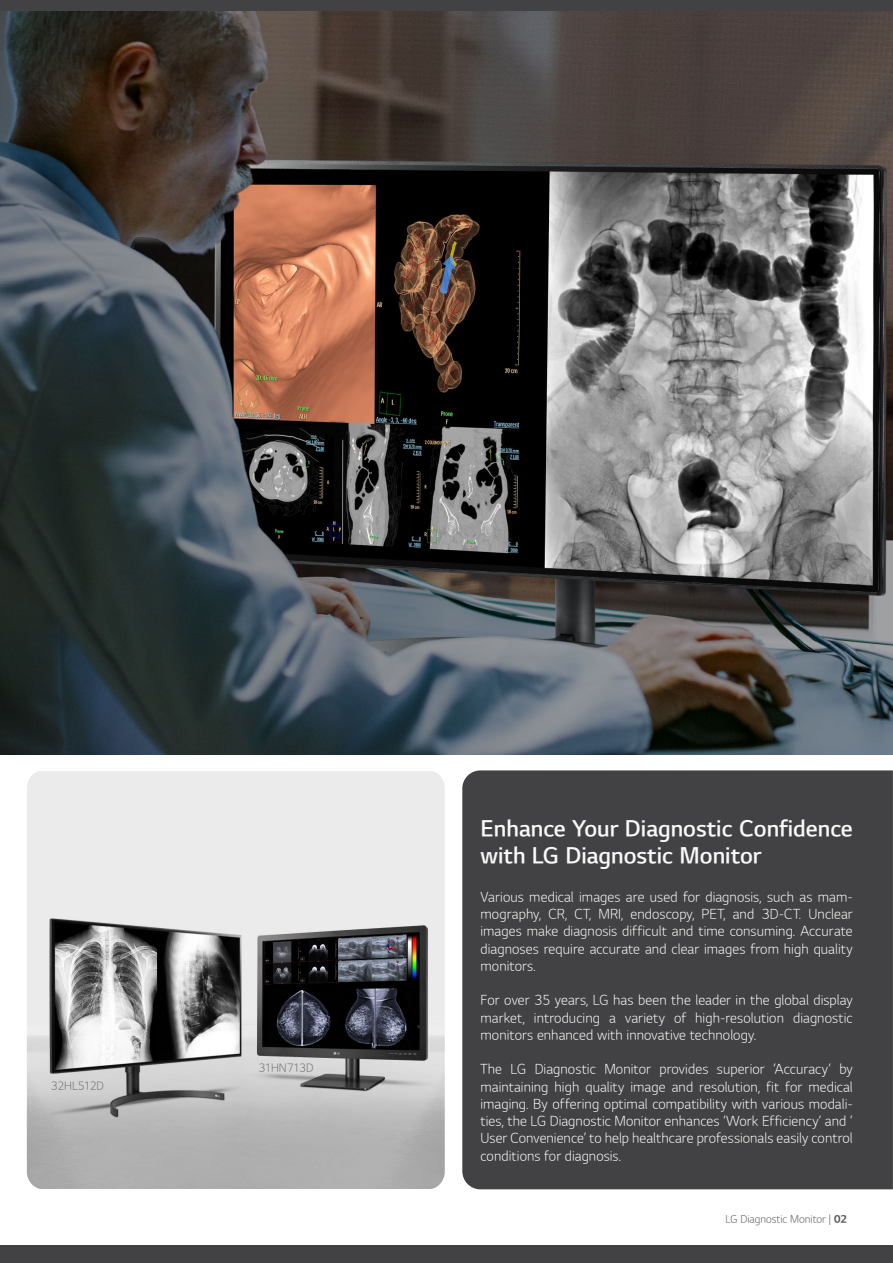
<style>
.page{position:relative;width:893px;height:1263px;background:#fff}
.page>*{position:absolute;margin:0;border:0;box-sizing:border-box;transform-origin:0 0}
.t1{font:22.5px/27px "LG Sm Haotf TSB";color:#f9f9f9}
.t2{font:13.5px/17.2px "LG Sm Haotf TL";letter-spacing:.005em;color:#fff;text-align:justify}
.t3{font:11.25px "LG Sm Haotf TL";letter-spacing:-.03em;color:#6d6e71}
.t4{font:10.5px "LG Sm Haotf TL";color:#58595b}
.s1{font-family:"LG Sm Haotf TB"}
</style>
<div class="page">
<div style="left:0;top:0;width:893px;height:11px;background:#424143"></div>
<div style="left:0;top:1246px;width:893px;height:17px;background:#424143"></div>
<img style="left:0;top:11px;width:893px;height:744px">
<div style="left:472px;top:770px;width:421px;height:419px;background:#424143"></div>
<img style="left:26px;top:771px;width:446px;height:418px">
<p class="t3" style="left:51px;top:1080px;width:54px">32HL512D</p>
<p class="t3" style="left:258px;top:1062px;width:57px">31HN713D</p>
<h1 class="t1" style="left:480px;top:816px;width:374px">Enhance Your Diagnostic Confidence with LG Diagnostic Monitor</h1>
<p class="t2" style="left:480px;top:889px;width:374px">Various medical images are used for diagnosis, such as mam&shy;mography, CR, CT, MRI, endoscopy, PET, and 3D-CT. Unclear images make diagnosis difficult and time consuming. Accurate diagnoses require accurate and clear images from high quality monitors.</p>
<p class="t2" style="left:480px;top:992px;width:374px">For over 35 years, LG has been the leader in the global display market, introducing a variety of high-resolution diagnostic monitors enhanced with innovative technology.</p>
<p class="t2" style="left:480px;top:1061px;width:374px">The LG Diagnostic Monitor provides superior ‘Accuracy’ by maintaining high quality image and resolution, fit for medical imaging. By offering optimal compatibility with various modali&shy;ties, the LG Diagnostic Monitor enhances ‘Work Efficiency’ and ‘ User Convenience’ to help healthcare professionals easily control conditions for diagnosis.</p>
<p class="t4" style="left:725px;top:1214px;width:123px">LG Diagnostic Monitor | <span class="s1">02</span></p>
</div>
